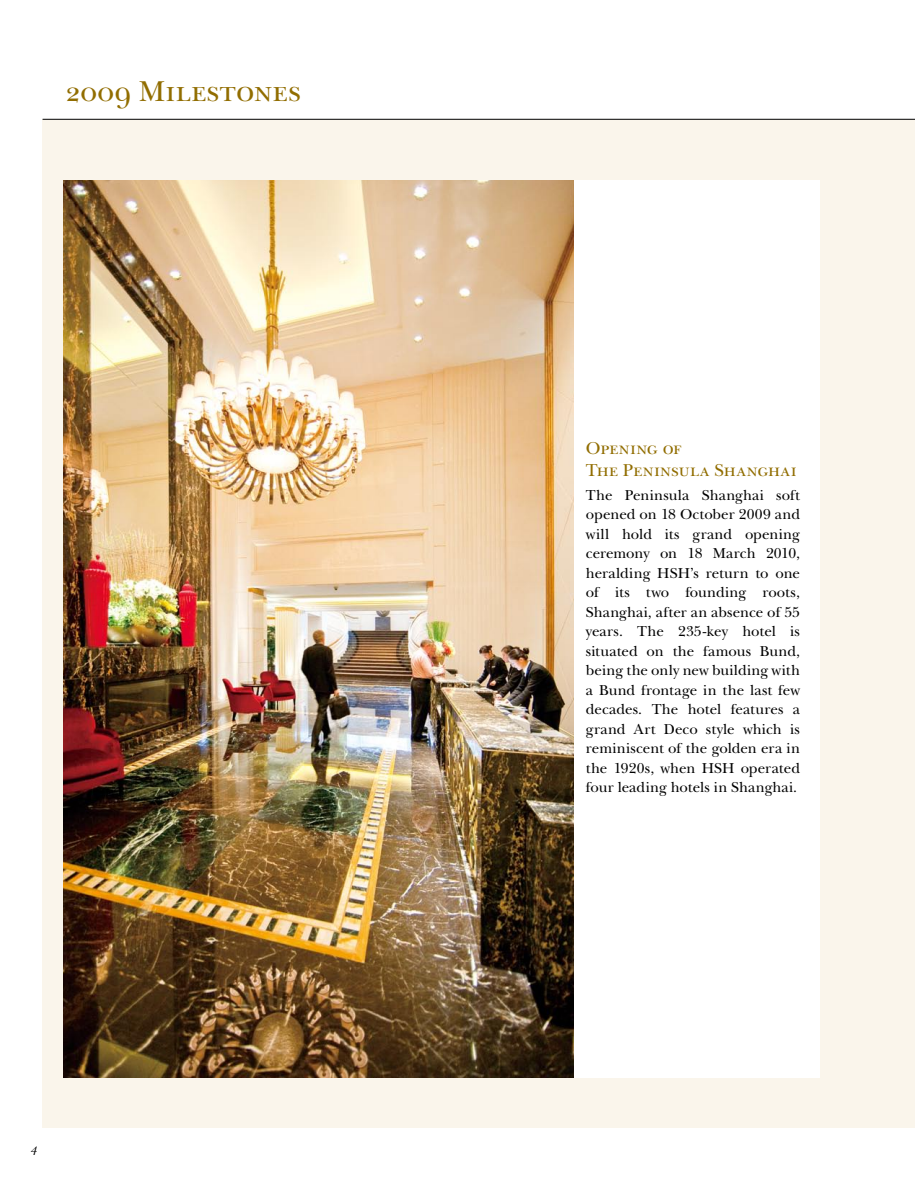
<style>
.page{position:relative;width:915px;height:1191px;background:#fff}
.page>*{position:absolute;margin:0;border:0;box-sizing:border-box;transform-origin:0 0}
.t1{font:30px "New Baskerville Std";letter-spacing:.005em;color:#916d00}
.t2{font:18px/22.5px "New Baskerville Std";letter-spacing:.01em;color:#916d00}
.t3{font:15px/19.5px "New Baskerville Std";color:#000;text-align:justify}
</style>
<div class="page">
<div style="left:43px;top:119px;width:871px;height:1008px;background:#faf5eb"></div>
<div style="left:64px;top:180px;width:755px;height:897px;background:#fff"></div>
<img style="left:64px;top:180px;width:509px;height:897px">
<hr style="left:43px;top:119px;width:871px;height:1px;background:#000">
<h1 class="t1" style="left:65px;top:74px;width:238px">2009 Milestones</h1>
<p class="t2" style="left:585px;top:436px;width:212px">Opening of<br>The Peninsula Shanghai</p>
<p class="t3" style="left:585px;top:485px;width:216px">The Peninsula Shanghai soft opened on 18 October 2009 and will hold its grand opening ceremony on 18 March 2010, heralding HSH’s return to one of its two founding roots, Shanghai, after an absence of 55 years. The 235-key hotel is situated on the famous Bund, being the only new building with a Bund frontage in the last few decades. The hotel features a grand Art Deco style which is reminiscent of the golden era in the 1920s, when HSH operated four leading hotels in Shanghai.</p>
</div>
